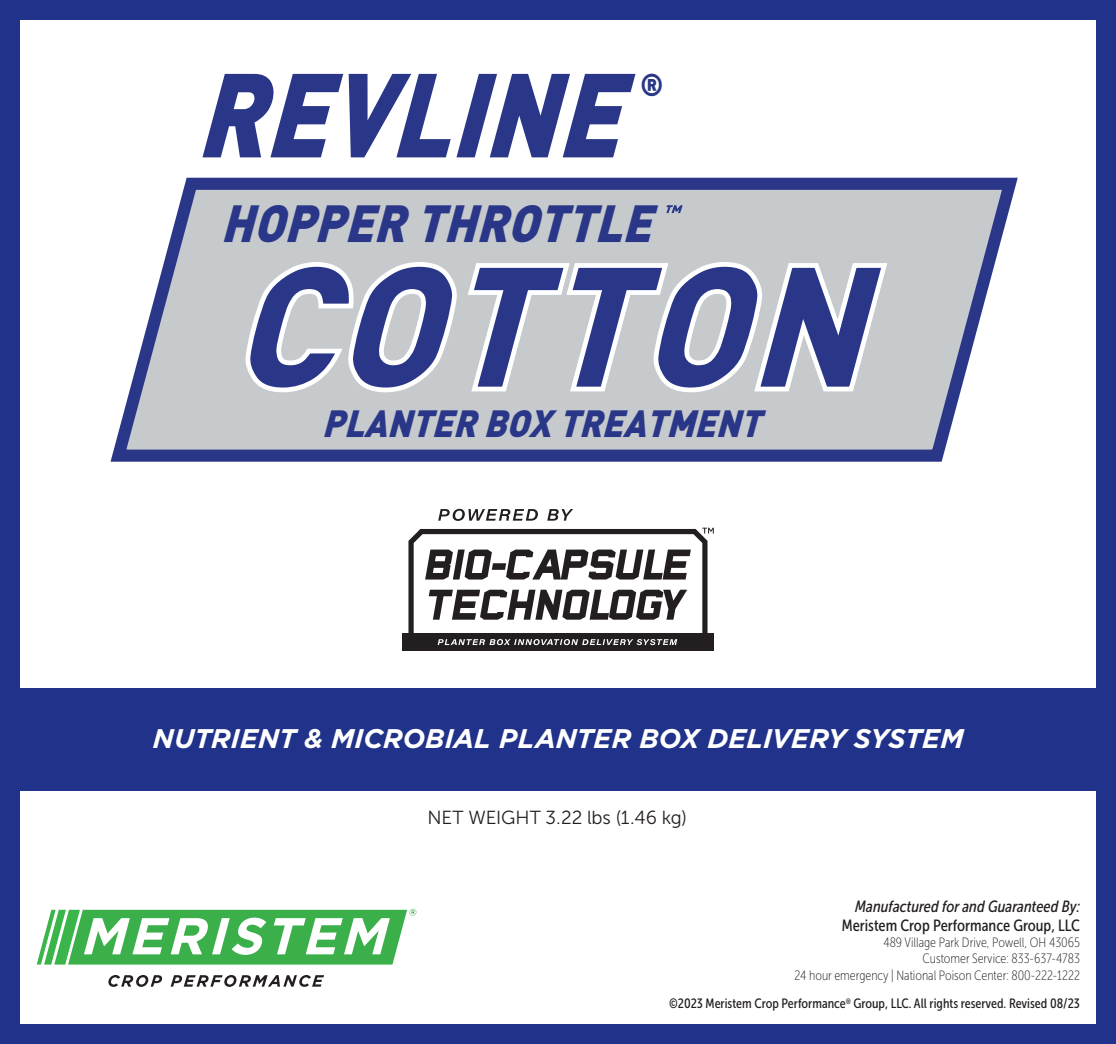
<style>
.page{position:relative;width:1116px;height:1044px;background:#fff}
.page>*{position:absolute;margin:0;border:0;box-sizing:border-box;transform-origin:0 0}
.t1{font:italic 900 173.4px "DIN";color:#2a3788}
.t2{font:italic 900 117.2px "DIN";color:#2a3788;scale:.89 1}
.t3{font:italic 900 51.6px "DIN";color:#2a3788;scale:.93 1}
.t4{font:italic 900 37.4px "DIN";color:#2a3788;scale:.93 1}
.t5{font:900 31.2px "DIN";color:#2a3788;scale:.89 1}
.LB_H1{font:italic 700 27px "Gotham";color:#fff}
.LB_Body_Copy{font:18.8px "Museo Sans 300";letter-spacing:-.005em;color:#231f20}
.LB_Copyright_Disclaimer{font:16.2px "Museo Sans Cond 500";color:#231f20}
.t6{font:italic 16.2px "Museo Sans Cond 500";color:#231f20}
.LB_Copyright_Disclaimer-2{font:13.6px "Museo Sans Cond 100";color:#231f20}
.LB_Copyright_Disclaimer-3{font:13.4px "Museo Sans Cond 500";color:#231f20}
</style>
<div class="page">
<div style="left:402px;top:633px;width:312px;height:18px;background:#231f20"></div>
<svg style="left:408px;top:528px;width:306px;height:118px"></svg>
<svg style="left:438px;top:509px;width:100px;height:12px"></svg>
<svg style="left:547px;top:509px;width:26px;height:12px"></svg>
<svg style="left:108px;top:975px;width:54px;height:12px"></svg>
<svg style="left:171px;top:975px;width:153px;height:12px"></svg>
<svg style="left:37px;top:909px;width:379px;height:56px"></svg>
<div style="left:0;top:0;width:1116px;height:1044px;border:20px solid #203289"></div>
<svg style="left:110px;top:177px;width:908px;height:285px;background:#babfca"></svg>
<svg style="left:666px;top:205px;width:17px;height:8px"></svg>
<div style="left:2px;top:688px;width:1114px;height:103px;background:#203289"></div>
<p class="t2" style="left:195px;top:36px;width:521px">REVLINE</p>
<p class="t5" style="left:641px;top:64px;width:27px">®</p>
<p class="t3" style="left:220px;top:189px;width:483px">HOPPERTHROTTLE</p>
<p class="t1" style="left:229px;top:210px;width:693px">COTTON</p>
<p class="t4" style="left:322px;top:398px;width:486px">PLANTERBOXTREATMENT</p>
<p class="LB_H1" style="left:153px;top:723px;width:812px">NUTRIENT &amp; MICROBIAL PLANTER BOX DELIVERY SYSTEM</p>
<p class="LB_Body_Copy" style="left:427px;top:807px;width:261px">NET WEIGHT 3.22 lbs (1.46 kg)</p>
<p class="t6" style="left:855px;top:897px;width:226px">Manufactured for and Guaranteed By:</p>
<p class="LB_Copyright_Disclaimer" style="left:842px;top:917px;width:240px">Meristem Crop Performance Group, LLC</p>
<p class="LB_Copyright_Disclaimer-2" style="left:883px;top:935px;width:198px">489 Village Park Drive, Powell, OH 43065</p>
<p class="LB_Copyright_Disclaimer-2" style="left:923px;top:952px;width:159px">Customer Service: 833-637-4783</p>
<p class="LB_Copyright_Disclaimer-2" style="left:795px;top:968px;width:287px">24 hour emergency | National Poison Center: 800-222-1222</p>
<p class="LB_Copyright_Disclaimer-3" style="left:669px;top:996px;width:412px">©2023 Meristem Crop Performance<sup>®</sup> Group, LLC. All rights reserved. Revised 08/23</p>
</div>
